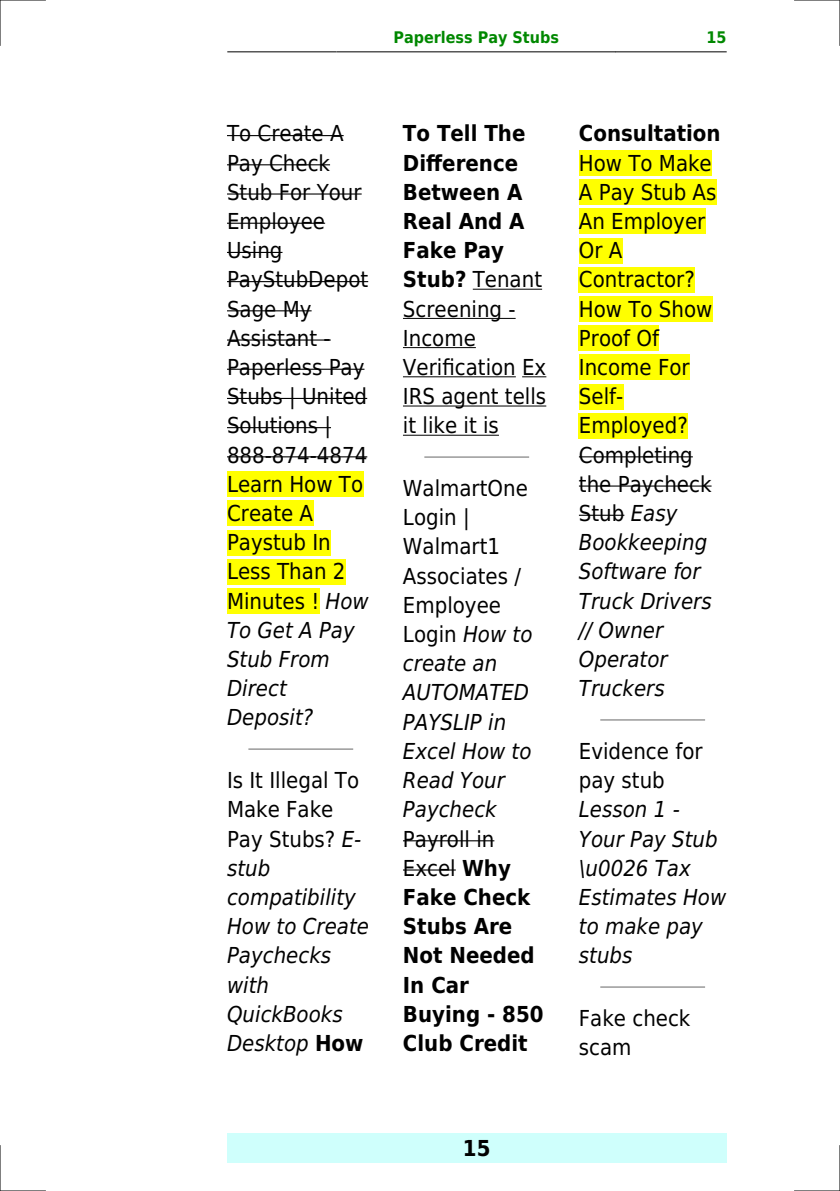
<style>
.page{position:relative;width:840px;height:1191px;background:#fff}
.page>*{position:absolute;margin:0;border:0;box-sizing:border-box;transform-origin:0 0}
.t1{font:22px/29.2px "DejaVu Sans Condensed";color:#000}
.t2{font:italic 22px/29.2px "DejaVu Sans Condensed";color:#000}
.t3{font:700 22px/29.2px "DejaVu Sans Condensed";color:#000}
.t4{font:700 16px "DejaVu Sans Condensed";color:#080}
.s1{font-style:italic}
.s2{font-style:normal}
.s3{font-weight:700;font-style:normal}
.s4{font-weight:700}
.s5{font-weight:400}
</style>
<div class="page">
<hr style="left:227px;top:51px;width:109px;height:1px;background:#000">
<hr style="left:337px;top:51px;width:278px;height:1px;background:#000">
<hr style="left:615px;top:51px;width:110px;height:1px;background:#000">
<div style="left:227px;top:1133px;width:499px;height:29px;background:#cffffc"></div>
<hr style="left:227px;top:135px;width:116px;height:1px;background:#000">
<hr style="left:227px;top:164px;width:103px;height:1px;background:#000">
<hr style="left:227px;top:193px;width:134px;height:2px;background:#000">
<hr style="left:227px;top:223px;width:98px;height:1px;background:#000">
<hr style="left:227px;top:252px;width:55px;height:1px;background:#000">
<hr style="left:227px;top:281px;width:141px;height:1px;background:#000">
<hr style="left:227px;top:310px;width:84px;height:1px;background:#000">
<hr style="left:227px;top:339px;width:103px;height:1px;background:#000">
<hr style="left:227px;top:369px;width:137px;height:1px;background:#000">
<hr style="left:227px;top:398px;width:140px;height:1px;background:#000">
<hr style="left:227px;top:427px;width:104px;height:1px;background:#000">
<hr style="left:227px;top:456px;width:140px;height:1px;background:#000">
<div style="left:227px;top:471px;width:136px;height:26px;background:#ff0"></div>
<div style="left:227px;top:500px;width:86px;height:26px;background:#ff0"></div>
<div style="left:227px;top:530px;width:103px;height:25px;background:#ff0"></div>
<div style="left:227px;top:559px;width:118px;height:25px;background:#ff0"></div>
<div style="left:227px;top:588px;width:92px;height:26px;background:#ff0"></div>
<hr style="left:249px;top:748px;width:103px;height:2px;background:#999">
<hr style="left:472px;top:289px;width:70px;height:1px;background:#000">
<hr style="left:403px;top:318px;width:112px;height:1px;background:#000">
<hr style="left:403px;top:347px;width:72px;height:1px;background:#000">
<hr style="left:403px;top:376px;width:112px;height:1px;background:#000">
<svg style="left:522px;top:376px;width:24px;height:1px"></svg>
<hr style="left:403px;top:405px;width:143px;height:1px;background:#000">
<hr style="left:403px;top:435px;width:95px;height:1px;background:#000">
<hr style="left:425px;top:456px;width:103px;height:2px;background:#999">
<hr style="left:403px;top:840px;width:91px;height:1px;background:#000">
<hr style="left:403px;top:869px;width:52px;height:1px;background:#000">
<div style="left:578px;top:150px;width:133px;height:26px;background:#ff0"></div>
<div style="left:578px;top:179px;width:138px;height:26px;background:#ff0"></div>
<div style="left:578px;top:208px;width:127px;height:26px;background:#ff0"></div>
<div style="left:578px;top:238px;width:44px;height:25px;background:#ff0"></div>
<div style="left:578px;top:267px;width:116px;height:25px;background:#ff0"></div>
<div style="left:578px;top:296px;width:134px;height:26px;background:#ff0"></div>
<div style="left:578px;top:325px;width:80px;height:26px;background:#ff0"></div>
<div style="left:578px;top:354px;width:111px;height:26px;background:#ff0"></div>
<div style="left:578px;top:384px;width:45px;height:25px;background:#ff0"></div>
<div style="left:578px;top:413px;width:109px;height:25px;background:#ff0"></div>
<hr style="left:578px;top:456px;width:114px;height:1px;background:#000">
<hr style="left:578px;top:485px;width:133px;height:1px;background:#000">
<hr style="left:578px;top:515px;width:46px;height:1px;background:#000">
<hr style="left:600px;top:719px;width:104px;height:1px;background:#999">
<hr style="left:600px;top:986px;width:104px;height:1px;background:#999">
<hr style="left:0;top:0;width:45px;height:1px;background:#000">
<hr style="left:794px;top:0;width:45px;height:1px;background:#000">
<hr style="left:0;top:1190px;width:45px;height:1px;background:#000">
<hr style="left:794px;top:1190px;width:45px;height:1px;background:#000">
<hr style="left:0;top:0;width:1px;height:45px;background:#000">
<hr style="left:0;top:1145px;width:1px;height:46px;background:#000">
<hr style="left:839px;top:0;width:1px;height:45px;background:#000">
<hr style="left:839px;top:1145px;width:1px;height:46px;background:#000">
<p class="t4" style="left:393px;top:29px;width:167px">Paperless Pay Stubs</p>
<p class="t4" style="left:706px;top:29px;width:22px">15</p>
<p class="t1" style="left:227px;top:119px;width:143px">To Create A<br>Pay Check<br>Stub For Your<br>Employee<br>Using<br>PayStubDepot<br>Sage My<br>Assistant -<br>Paperless Pay<br>Stubs | United<br>Solutions |<br>888-874-4874<br>Learn How To<br>Create A<br>Paystub In<br>Less Than 2<br>Minutes ! <span class="s1">How<br>To Get A Pay<br>Stub From<br>Direct<br>Deposit?</span></p>
<p class="t2" style="left:227px;top:766px;width:143px"><span class="s2">Is It Illegal To<br>Make Fake<br>Pay Stubs?</span> E&shy;stub compatibility<br>How to Create<br>Paychecks with<br>QuickBooks<br>Desktop <span class="s3">How</span></p>
<p class="t1" style="left:403px;top:119px;width:145px"><span class="s4">To Tell The<br>Difference<br>Between A<br>Real And A<br>Fake Pay<br>Stub?</span> Tenant<br>Screening -<br>Income<br>Verification Ex<br>IRS agent tells it like it is</p>
<p class="t2" style="left:403px;top:474px;width:131px"><span class="s2">WalmartOne<br>Login |<br>Walmart1<br>Associates /<br>Employee<br>Login</span> How to create an<br>AUTOMATED<br>PAYSLIP in<br>Excel How to<br>Read Your<br>Paycheck</p>
<p class="t3" style="left:403px;top:824px;width:142px"><span class="s5">Payroll in<br>Excel</span> Why<br>Fake Check<br>Stubs Are<br>Not Needed<br>In Car<br>Buying - 850<br>Club Credit</p>
<p class="t3" style="left:578px;top:119px;width:143px">Consultation</p>
<p class="t1" style="left:578px;top:148px;width:139px">How To Make<br>A Pay Stub As<br>An Employer<br>Or A<br>Contractor?<br>How To Show<br>Proof Of<br>Income For<br>Self-<br>Employed?<br>Completing the Paycheck<br>Stub <span class="s1">Easy<br>Bookkeeping<br>Software for<br>Truck Drivers // Owner<br>Operator<br>Truckers</span></p>
<p class="t1" style="left:578px;top:736px;width:125px">Evidence for pay stub</p>
<p class="t2" style="left:578px;top:795px;width:149px">Lesson 1 -<br>Your Pay Stub \u0026 Tax<br>Estimates How to make pay stubs</p>
<p class="t1" style="left:578px;top:1003px;width:113px">Fake check scam</p>
<p class="t3" style="left:462px;top:1133px;width:29px">15</p>
</div>
